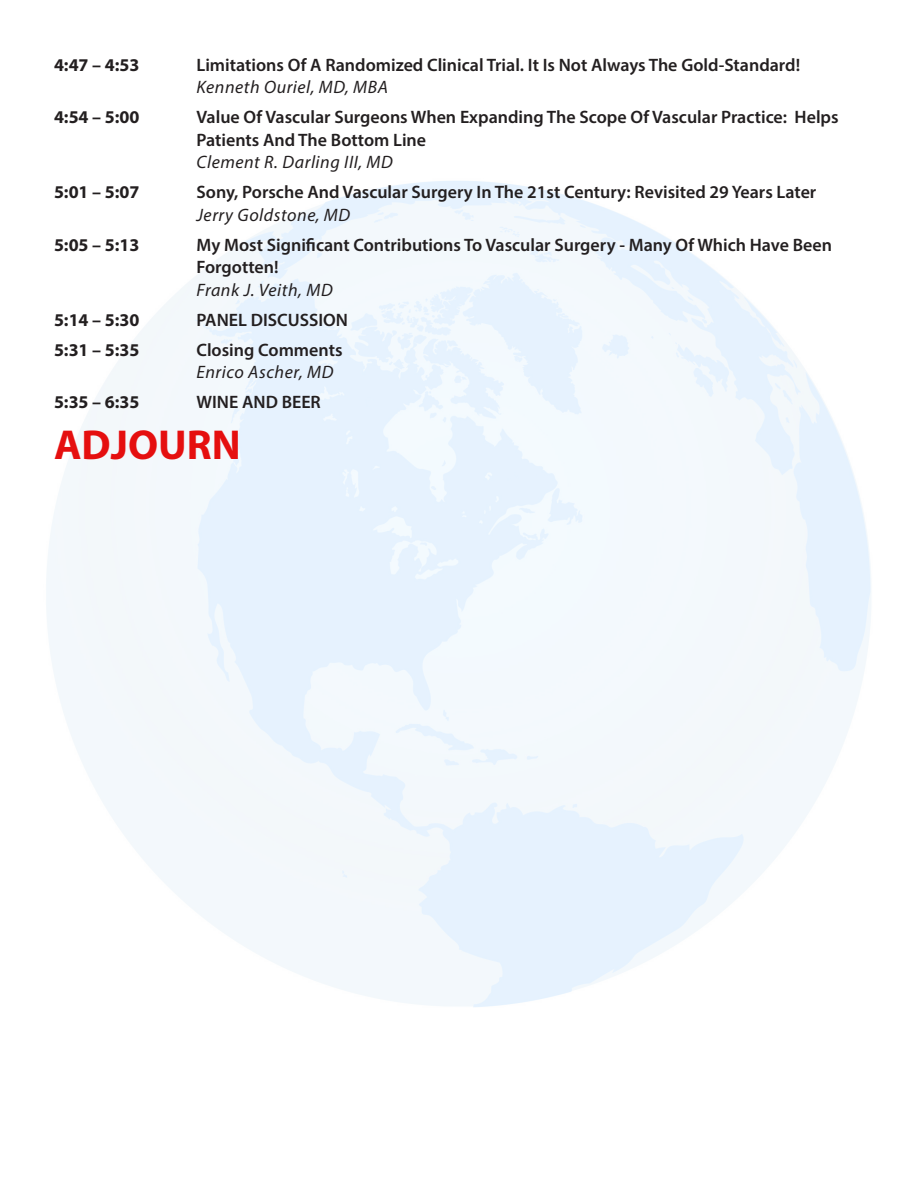
<style>
.page{position:relative;width:918px;height:1188px;background:#fff}
.page>*{position:absolute;margin:0;border:0;box-sizing:border-box;transform-origin:0 0}
.t1{font:700 42px "Myriad Pro";color:#e50f0f}
.t2{font:600 18px/22.5px "Myriad Pro";color:#231f20}
.t3{font:italic 18px "Myriad Pro";letter-spacing:.03em;color:#231f20}
.t4{font:700 18px "Myriad Pro";color:#231f20}
</style>
<div class="page">
<img style="left:46px;top:181px;width:825px;height:826px">
<p class="t4" style="left:54px;top:53px;width:87px">4:47 – 4:53</p>
<p class="t2" style="left:197px;top:53px;width:605px">Limitations Of A Randomized Clinical Trial. It Is Not Always The Gold-Standard!</p>
<p class="t3" style="left:197px;top:76px;width:193px">Kenneth Ouriel, MD, MBA</p>
<p class="t4" style="left:54px;top:106px;width:87px">4:54 – 5:00</p>
<p class="t2" style="left:197px;top:106px;width:644px">Value Of Vascular Surgeons When Expanding The Scope Of Vascular Practice: Helps<br>Patients And The Bottom Line</p>
<p class="t3" style="left:197px;top:151px;width:198px">Clement R. Darling III, MD</p>
<p class="t4" style="left:54px;top:181px;width:87px">5:01 – 5:07</p>
<p class="t2" style="left:197px;top:181px;width:621px">Sony, Porsche And Vascular Surgery In The 21st Century: Revisited 29 Years Later</p>
<p class="t3" style="left:197px;top:204px;width:155px">Jerry Goldstone, MD</p>
<p class="t4" style="left:54px;top:233px;width:87px">5:05 – 5:13</p>
<p class="t2" style="left:197px;top:233px;width:637px">My Most Significant Contributions To Vascular Surgery - Many Of Which Have Been<br>Forgotten!</p>
<p class="t3" style="left:197px;top:279px;width:138px">Frank J. Veith, MD</p>
<p class="t4" style="left:54px;top:308px;width:87px">5:14 – 5:30</p>
<p class="t2" style="left:197px;top:308px;width:153px">PANEL DISCUSSION</p>
<p class="t4" style="left:54px;top:338px;width:87px">5:31 – 5:35</p>
<p class="t2" style="left:197px;top:338px;width:148px">Closing Comments</p>
<p class="t3" style="left:197px;top:361px;width:138px">Enrico Ascher, MD</p>
<p class="t4" style="left:54px;top:391px;width:87px">5:35 – 6:35</p>
<p class="t2" style="left:197px;top:391px;width:126px">WINE AND BEER</p>
<h1 class="t1" style="left:54px;top:417px;width:188px">ADJOURN</h1>
</div>
